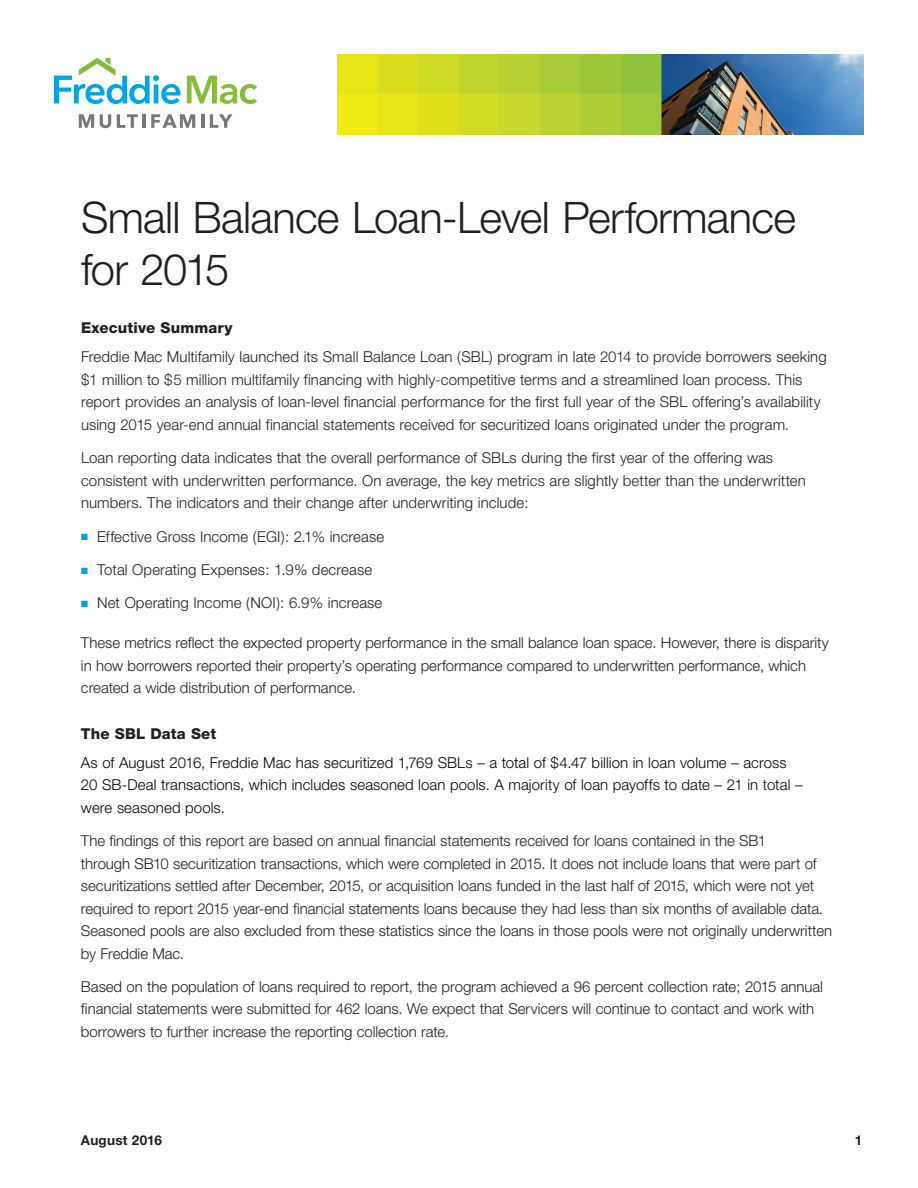
<style>
.page{position:relative;width:918px;height:1188px;background:#fff}
.page>*{position:absolute;margin:0;border:0;box-sizing:border-box;transform-origin:0 0}
.t1{font:300 43.5px/52.2px "Helvetica Neue";letter-spacing:-.015em;color:#231f20}
.t2{font:300 15px/22.5px "Helvetica Neue";color:#231f20}
.t3{font:300 15px/22.5px "Helvetica Neue";letter-spacing:.005em;color:#040503}
.t4{font:800 15px "Helvetica Neue";letter-spacing:.01em;color:#231f20}
.t5{font:700 13.5px "Helvetica Neue";letter-spacing:.02em;color:#231f20}
.s1{color:#00a6e4}
</style>
<div class="page">
<div style="left:338px;top:54px;width:40px;height:40px;background:#e7e515"></div>
<div style="left:378px;top:54px;width:40px;height:40px;background:#dade1f"></div>
<div style="left:418px;top:54px;width:41px;height:40px;background:#cfda27"></div>
<div style="left:459px;top:54px;width:41px;height:40px;background:#c1d52f"></div>
<div style="left:500px;top:54px;width:40px;height:40px;background:#b8d032"></div>
<div style="left:540px;top:54px;width:40px;height:40px;background:#a9cb38"></div>
<div style="left:580px;top:54px;width:41px;height:40px;background:#9ec83a"></div>
<div style="left:621px;top:54px;width:41px;height:40px;background:#92c33d"></div>
<div style="left:338px;top:94px;width:40px;height:41px;background:#f0ea14"></div>
<div style="left:378px;top:94px;width:40px;height:41px;background:#e8e618"></div>
<div style="left:418px;top:94px;width:41px;height:41px;background:#dfe01b"></div>
<div style="left:459px;top:94px;width:41px;height:41px;background:#d3dc24"></div>
<div style="left:500px;top:94px;width:40px;height:41px;background:#c8d82c"></div>
<div style="left:540px;top:94px;width:40px;height:41px;background:#bcd231"></div>
<div style="left:580px;top:94px;width:41px;height:41px;background:#aecd36"></div>
<div style="left:621px;top:94px;width:41px;height:41px;background:#a1c73a"></div>
<img style="left:662px;top:54px;width:202px;height:81px">
<svg style="left:187px;top:76px;width:70px;height:28px"></svg>
<svg style="left:54px;top:58px;width:126px;height:46px"></svg>
<svg style="left:79px;top:114px;width:15px;height:14px"></svg>
<svg style="left:100px;top:114px;width:11px;height:14px"></svg>
<svg style="left:117px;top:114px;width:21px;height:14px"></svg>
<hr style="left:142px;top:114px;width:4px;height:14px;background:#777774">
<svg style="left:151px;top:114px;width:44px;height:14px"></svg>
<hr style="left:201px;top:114px;width:3px;height:14px;background:#777774">
<svg style="left:210px;top:114px;width:22px;height:14px"></svg>
<h1 class="t1" style="left:81px;top:190px;width:717px">Small Balance Loan-Level Performance for 2015</h1>
<p class="t4" style="left:81px;top:319px;width:153px">Executive Summary</p>
<p class="t2" style="left:81px;top:346px;width:747px">Freddie Mac Multifamily launched its Small Balance Loan (SBL) program in late 2014 to provide borrowers seeking $1 million to $5 million multifamily financing with highly-competitive terms and a streamlined loan process. This report provides an analysis of loan-level financial performance for the first full year of the SBL offering’s availability using 2015 year-end annual financial statements received for securitized loans originated under the program.</p>
<p class="t2" style="left:81px;top:446px;width:726px">Loan reporting data indicates that the overall performance of SBLs during the first year of the offering was consistent with underwritten performance. On average, the key metrics are slightly better than the underwritten numbers. The indicators and their change after underwriting include:</p>
<p class="t2" style="left:81px;top:525px;width:305px"><span class="s1">■</span> Effective Gross Income (EGI): 2.1% increase</p>
<p class="t2" style="left:81px;top:558px;width:293px"><span class="s1">■</span> Total Operating Expenses: 1.9% decrease</p>
<p class="t2" style="left:81px;top:591px;width:303px"><span class="s1">■</span> Net Operating Income (NOI): 6.9% increase</p>
<p class="t2" style="left:81px;top:631px;width:749px">These metrics reflect the expected property performance in the small balance loan space. However, there is disparity in how borrowers reported their property’s operating performance compared to underwritten performance, which created a wide distribution of performance.</p>
<p class="t4" style="left:81px;top:724px;width:137px">The SBL Data Set</p>
<p class="t3" style="left:81px;top:751px;width:723px">As of August 2016, Freddie Mac has securitized 1,769 SBLs – a total of $4.47 billion in loan volume – across<br>20 SB-Deal transactions, which includes seasoned loan pools. A majority of loan payoffs to date – 21 in total – were seasoned pools.</p>
<p class="t2" style="left:81px;top:829px;width:753px">The findings of this report are based on annual financial statements received for loans contained in the SB1<br>through SB10 securitization transactions, which were completed in 2015. It does not include loans that were part of securitizations settled after December, 2015, or acquisition loans funded in the last half of 2015, which were not yet required to report 2015 year-end financial statements loans because they had less than six months of available data.<br>Seasoned pools are also excluded from these statistics since the loans in those pools were not originally underwritten by Freddie Mac.</p>
<p class="t2" style="left:81px;top:975px;width:744px">Based on the population of loans required to report, the program achieved a 96 percent collection rate; 2015 annual financial statements were submitted for 462 loans. We expect that Servicers will continue to contact and work with borrowers to further increase the reporting collection rate.</p>
<p class="t5" style="left:81px;top:1131px;width:83px">August 2016</p>
<p class="t5" style="left:855px;top:1131px;width:9px">1</p>
</div>
